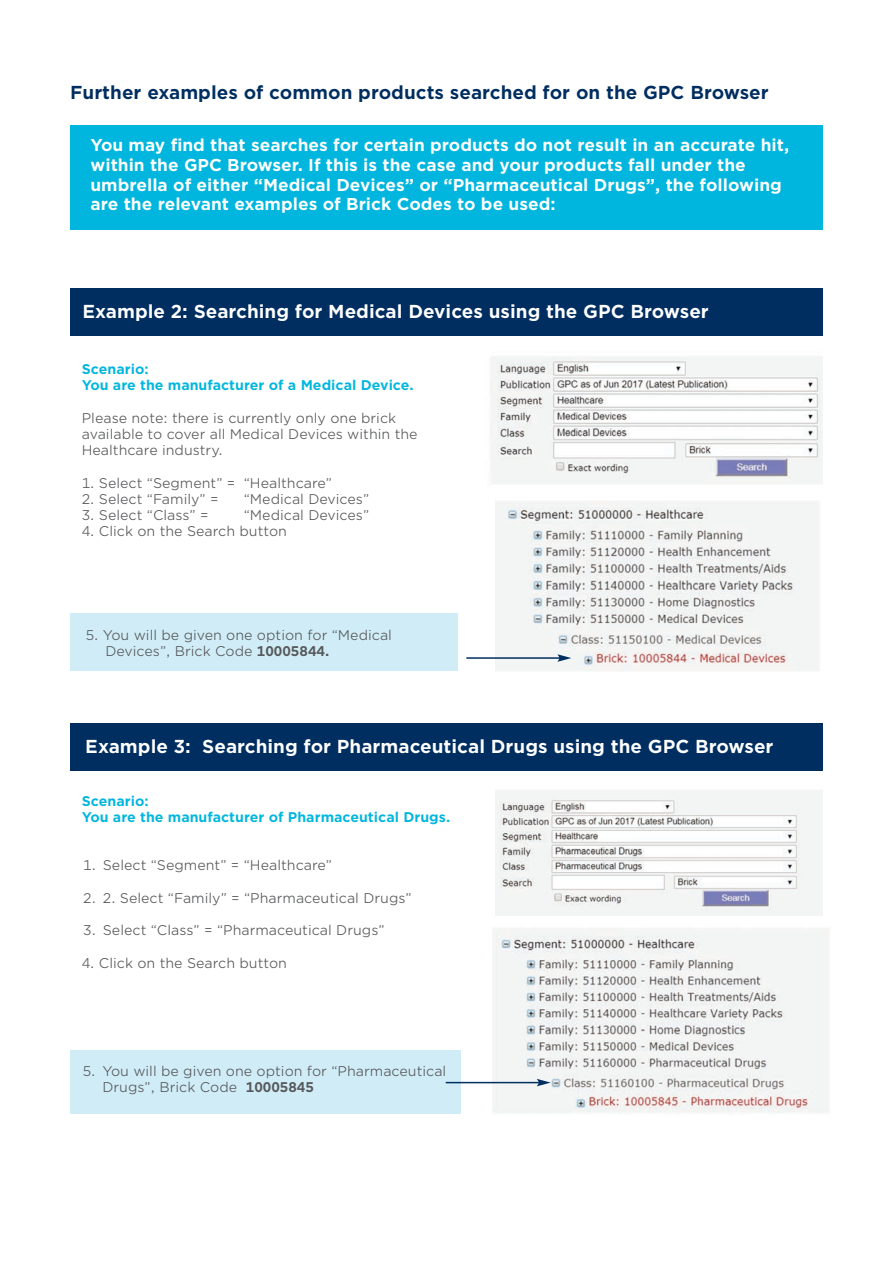
<style>
.page{position:relative;width:893px;height:1263px;background:#fff}
.page>*{position:absolute;margin:0;border:0;box-sizing:border-box;transform-origin:0 0}
.t1{font:700 18px "Gotham Office";color:#fff}
.t2{font:700 18px "Gotham Office";color:#002e60}
.t3{font:700 16.5px/19.8px "Gotham Office";color:#fff}
.t4{font:13.5px/16.2px "Gotham Office";color:#57585a}
.t5{font:700 13.5px/16.2px "Gotham Office";color:#00b6de}
.s1{font-weight:700}
</style>
<div class="page">
<div style="left:70px;top:614px;width:388px;height:57px;background:#d0edf7"></div>
<div style="left:70px;top:1050px;width:390px;height:64px;background:#d0edf7"></div>
<img style="left:490px;top:356px;width:333px;height:128px">
<img style="left:495px;top:501px;width:324px;height:170px">
<hr style="left:466px;top:657px;width:94px;height:2px;background:#002e60">
<svg style="left:557px;top:654px;width:14px;height:8px"></svg>
<div style="left:70px;top:288px;width:753px;height:48px;background:#002e60"></div>
<img style="left:492px;top:928px;width:337px;height:186px">
<div style="left:70px;top:723px;width:753px;height:48px;background:#002e60"></div>
<div style="left:70px;top:125px;width:753px;height:105px;background:#00b6de"></div>
<hr style="left:446px;top:1082px;width:93px;height:1px;background:#002e60">
<svg style="left:537px;top:1079px;width:14px;height:7px"></svg>
<img style="left:495px;top:790px;width:328px;height:125px">
<h1 class="t2" style="left:70px;top:86px;width:700px">Further examples of common products searched for on the GPC Browser</h1>
<p class="t3" style="left:90px;top:136px;width:700px">You may find that searches for certain products do not result in an accurate hit, within the GPC Browser. If this is the case and your products fall under the umbrella of either “Medical Devices” or “Pharmaceutical Drugs”, the following are the relevant examples of Brick Codes to be used:</p>
<h1 class="t1" style="left:82px;top:305px;width:628px">Example 2: Searching for Medical Devices using the GPC Browser</h1>
<p class="t5" style="left:82px;top:362px;width:333px">Scenario:<br>You are the manufacturer of a Medical Device.</p>
<p class="t4" style="left:82px;top:411px;width:337px">Please note: there is currently only one brick available to cover all Medical Devices within the<br>Healthcare industry.</p>
<p class="t4" style="left:82px;top:475px;width:252px">1. Select “Segment” = “Healthcare”</p>
<p class="t4" style="left:82px;top:492px;width:138px">2. Select “Family” =</p>
<p class="t4" style="left:244px;top:492px;width:127px">“Medical Devices”</p>
<p class="t4" style="left:82px;top:508px;width:128px">3. Select “Class” =</p>
<p class="t4" style="left:244px;top:508px;width:127px">“Medical Devices”</p>
<p class="t4" style="left:82px;top:524px;width:207px">4. Click on the Search button</p>
<p class="t4" style="left:105px;top:628px;width:288px;text-indent:-20px">5. You will be given one option for “Medical<br>Devices”, Brick Code <span class="s1">10005844.</span></p>
<h1 class="t1" style="left:85px;top:739px;width:690px">Example 3: Searching for Pharmaceutical Drugs using the GPC Browser</h1>
<p class="t5" style="left:82px;top:793px;width:370px">Scenario:<br>You are the manufacturer of Pharmaceutical Drugs.</p>
<p class="t4" style="left:83px;top:858px;width:250px">1. Select “Segment” = “Healthcare”</p>
<p class="t4" style="left:83px;top:891px;width:330px">2. 2. Select “Family” = “Pharmaceutical Drugs”</p>
<p class="t4" style="left:83px;top:923px;width:303px">3. Select “Class” = “Pharmaceutical Drugs”</p>
<p class="t4" style="left:82px;top:955px;width:207px">4. Click on the Search button</p>
<p class="t4" style="left:102px;top:1064px;width:345px;text-indent:-20px">5. You will be given one option for “Pharmaceutical<br>Drugs”, Brick Code <span class="s1">10005845</span></p>
</div>
